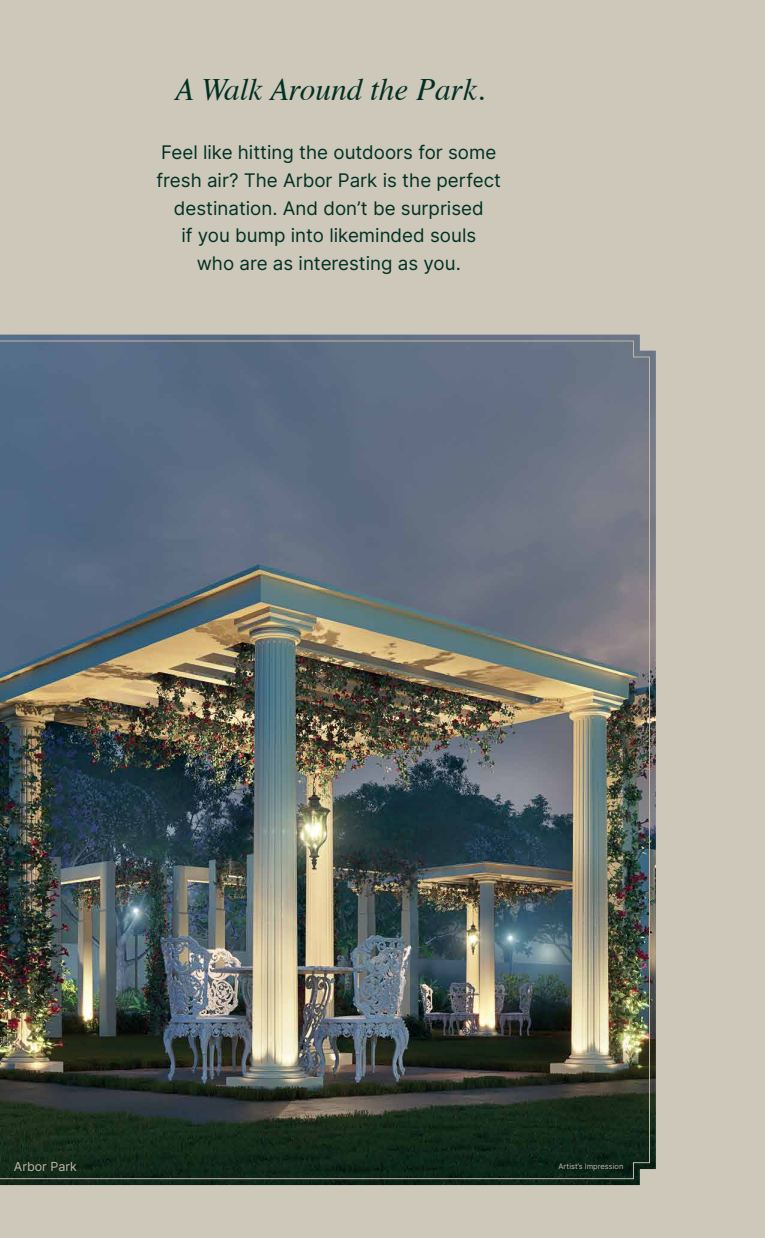
<style>
.page{position:relative;width:765px;height:1238px;background:#cec8bb}
.page>*{position:absolute;margin:0;border:0;box-sizing:border-box;transform-origin:0 0}
.t1{font:italic 31.25px "Times";color:#013124}
.t2{font:18.75px/27.8px "Inter";color:#013124;text-align:center}
.t3{font:12.5px "Inter";color:#c2b5a5}
.t4{font:7.5px "Inter";color:#c2b5a5}
</style>
<div class="page">
<img style="left:0;top:334px;width:656px;height:851px">
<img style="left:0;top:340px;width:650px;height:839px">
<h1 class="t1" style="left:175px;top:63px;width:311px">A Walk Around the Park.</h1>
<p class="t2" style="left:157px;top:138px;width:346px">Feel like hitting the outdoors for some fresh air? The Arbor Park is the perfect destination. And don’t be surprised<br>if you bump into likeminded souls<br>who are as interesting as you.</p>
<p class="t3" style="left:14px;top:1157px;width:64px">Arbor Park</p>
<p class="t4" style="left:558px;top:1160px;width:66px">Artist’s Impression</p>
</div>
